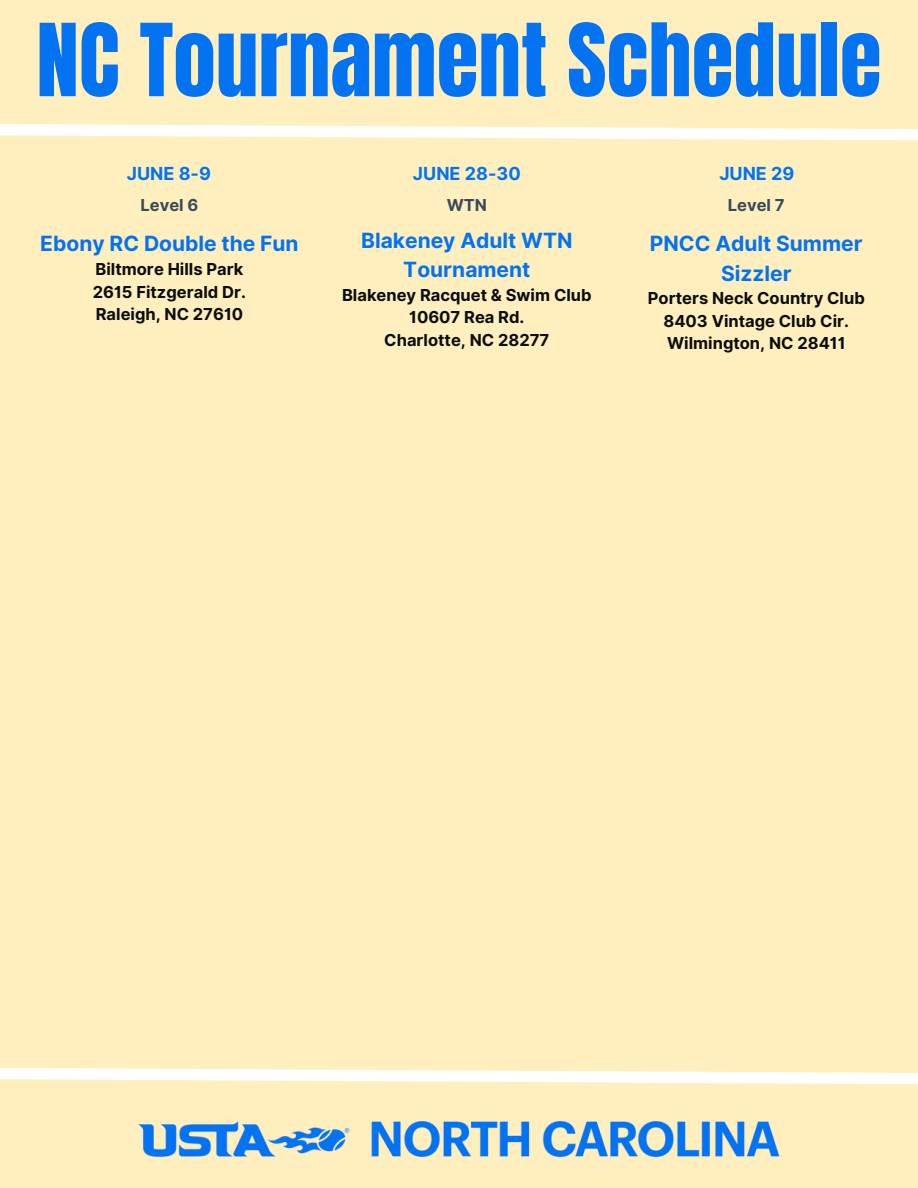
<style>
.page{position:relative;width:918px;height:1188px;background:#ffefbe}
.page>*{position:absolute;margin:0;border:0;box-sizing:border-box;transform-origin:0 0}
.t1{font:85.5px "Anton";color:#0373f2}
.t2{font:700 21px/29.2px "Inter";color:#0373f3;text-align:center}
.t3{font:700 18px "Inter";color:#0373f3}
.t4{font:700 16.5px/22.5px "Inter";color:#0c0c09;text-align:center}
.t5{font:700 16.5px "Inter";color:#39495c}
</style>
<div class="page">
<svg style="left:0;top:1068px;width:918px;height:16px"></svg>
<img style="left:138px;top:1120px;width:642px;height:38px">
<svg style="left:0;top:124px;width:918px;height:17px"></svg>
<h1 class="t1" style="left:36px;top:-1px;width:847px">NC Tournament Schedule</h1>
<p class="t3" style="left:127px;top:162px;width:86px">JUNE 8-9</p>
<p class="t5" style="left:141px;top:195px;width:59px">Level 6</p>
<p class="t2" style="left:40px;top:229px;width:260px">Ebony RC Double the Fun</p>
<p class="t4" style="left:93px;top:258px;width:155px;text-align:left">Biltmore Hills Park<br>2615 Fitzgerald Dr.<br>Raleigh, NC 27610</p>
<p class="t3" style="left:413px;top:162px;width:109px">JUNE 28-30</p>
<p class="t5" style="left:447px;top:195px;width:42px">WTN</p>
<p class="t2" style="left:361px;top:226px;width:213px">Blakeney Adult WTN<br>Tournament</p>
<p class="t4" style="left:342px;top:284px;width:251px">Blakeney Racquet &amp; Swim Club<br>10607 Rea Rd.<br>Charlotte, NC 28277</p>
<p class="t3" style="left:719px;top:162px;width:77px">JUNE 29</p>
<p class="t5" style="left:728px;top:195px;width:58px">Level 7</p>
<p class="t2" style="left:650px;top:229px;width:214px">PNCC Adult Summer<br>Sizzler</p>
<p class="t4" style="left:648px;top:287px;width:218px">Porters Neck Country Club<br>8403 Vintage Club Cir.<br>Wilmington, NC 28411</p>
</div>
